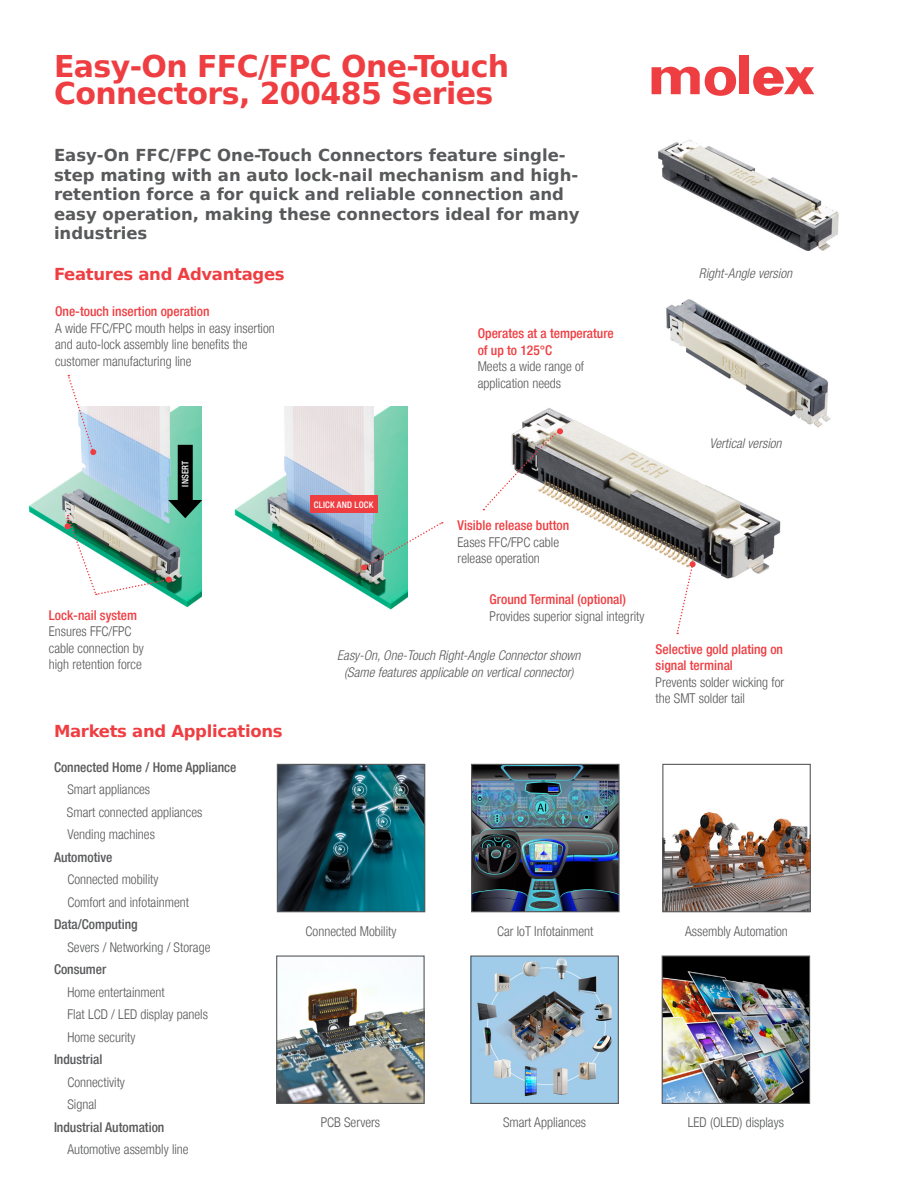
<style>
.page{position:relative;width:918px;height:1188px;background:#fff}
.page>*{position:absolute;margin:0;border:0;box-sizing:border-box;transform-origin:0 0}
.t1{font:700 30px/27px "Bitstream Vera Sans";letter-spacing:-.02em;color:#ef3e42}
.t2{font:700 16.5px/19.5px "Bitstream Vera Sans";color:#58595b}
.t3{font:700 16.5px "Bitstream Vera Sans";letter-spacing:-.02em;color:#ef3e42}
.t4{font:300 condensed 13.5px/16.5px "Helvetica Neue LT";color:#58595b}
.t5{font:500 condensed 13.5px/16.5px "Helvetica Neue LT";color:#ef3e42}
.t6{font:italic 300 condensed 13.5px/16.5px "Helvetica Neue LT Std";color:#58595b;text-align:center}
.t7{font:500 condensed 13.5px "Helvetica Neue LT";color:#58595b}
.t8{font:500 condensed 9px "Helvetica Neue LT";letter-spacing:.02em;color:#fff}
</style>
<div class="page">
<img style="left:234px;top:406px;width:173px;height:204px">
<img style="left:28px;top:406px;width:174px;height:202px">
<img style="left:522px;top:408px;width:259px;height:171px">
<svg style="left:67px;top:375px;width:30px;height:81px"></svg>
<svg style="left:482px;top:428px;width:81px;height:83px"></svg>
<svg style="left:676px;top:561px;width:20px;height:73px"></svg>
<img style="left:658px;top:139px;width:181px;height:112px">
<img style="left:634px;top:299px;width:197px;height:140px">
<img style="left:279px;top:766px;width:144px;height:144px">
<div style="left:277px;top:764px;width:148px;height:148px;border:1px solid #58595b"></div>
<img style="left:473px;top:766px;width:145px;height:144px">
<div style="left:471px;top:764px;width:149px;height:148px;border:1px solid #58595b"></div>
<img style="left:664px;top:812px;width:145px;height:98px">
<div style="left:662px;top:764px;width:149px;height:148px;border:1px solid #58595b"></div>
<img style="left:278px;top:976px;width:145px;height:126px">
<div style="left:276px;top:956px;width:149px;height:148px;border:1px solid #58595b"></div>
<img style="left:472px;top:958px;width:145px;height:144px">
<div style="left:470px;top:956px;width:149px;height:148px;border:1px solid #58595b"></div>
<img style="left:664px;top:958px;width:144px;height:144px">
<div style="left:662px;top:956px;width:148px;height:148px;border:1px solid #58595b"></div>
<svg style="left:361px;top:522px;width:82px;height:48px"></svg>
<div style="left:178px;top:445px;width:15px;height:62px;background:#000"></div>
<img style="left:65px;top:500px;width:137px;height:96px">
<div style="left:310px;top:495px;width:68px;height:18px;background:#ef3e42"></div>
<div style="left:739px;top:56px;width:10px;height:38px;background:#ef3e42"></div>
<svg style="left:652px;top:66px;width:84px;height:30px"></svg>
<svg style="left:753px;top:67px;width:61px;height:29px"></svg>
<h1 class="t1" style="left:54px;top:53px;width:457px">Easy-On FFC/FPC One-Touch<br>Connectors, 200485 Series</h1>
<p class="t2" style="left:54px;top:146px;width:527px">Easy-On FFC/FPC One-Touch Connectors feature single&shy;step mating with an auto lock-nail mechanism and high&shy;retention force a for quick and reliable connection and easy operation, making these connectors ideal for many industries</p>
<p class="t3" style="left:54px;top:265px;width:232px">Features and Advantages</p>
<p class="t5" style="left:55px;top:303px;width:156px">One-touch insertion operation</p>
<p class="t4" style="left:55px;top:320px;width:221px">A wide FFC/FPC mouth helps in easy insertion and auto-lock assembly line benefits the customer manufacturing line</p>
<p class="t5" style="left:478px;top:325px;width:138px">Operates at a temperature of up to 125°C</p>
<p class="t4" style="left:478px;top:358px;width:108px">Meets a wide range of application needs</p>
<p class="t6" style="left:699px;top:265px;width:95px">Right-Angle version</p>
<p class="t8" style="left:180px;top:487px;width:27px;rotate:-90deg">INSERT</p>
<p class="t5" style="left:49px;top:607px;width:90px">Lock-nail system</p>
<p class="t4" style="left:49px;top:623px;width:97px">Ensures FFC/FPC cable connection by high retention force</p>
<p class="t3" style="left:54px;top:722px;width:230px">Markets and Applications</p>
<p class="t6" style="left:709px;top:436px;width:74px">Vertical version</p>
<p class="t8" style="left:314px;top:500px;width:61px">CLICK AND LOCK</p>
<p class="t5" style="left:458px;top:517px;width:113px">Visible release button</p>
<p class="t4" style="left:458px;top:534px;width:103px">Eases FFC/FPC cable release operation</p>
<p class="t5" style="left:490px;top:591px;width:138px">Ground Terminal (optional)</p>
<p class="t4" style="left:490px;top:608px;width:156px">Provides superior signal integrity</p>
<p class="t6" style="left:337px;top:647px;width:245px">Easy-On, One-Touch Right-Angle Connector shown (Same features applicable on vertical connector)</p>
<p class="t5" style="left:656px;top:640px;width:129px">Selective gold plating on signal terminal</p>
<p class="t4" style="left:656px;top:674px;width:130px">Prevents solder wicking for the SMT solder tail</p>
<p class="t7" style="left:54px;top:759px;width:184px">Connected Home / Home Appliance</p>
<p class="t4" style="left:67px;top:778px;width:137px;line-height:22.5px">Smart appliances<br>Smart connected appliances<br>Vending machines</p>
<p class="t7" style="left:54px;top:849px;width:60px">Automotive</p>
<p class="t4" style="left:68px;top:868px;width:123px;line-height:22.5px">Connected mobility<br>Comfort and infotainment</p>
<p class="t7" style="left:54px;top:916px;width:85px">Data/Computing</p>
<p class="t4" style="left:68px;top:939px;width:144px">Severs / Networking / Storage</p>
<p class="t7" style="left:54px;top:961px;width:54px">Consumer</p>
<p class="t4" style="left:68px;top:981px;width:142px;line-height:22.5px">Home entertainment<br>Flat LCD / LED display panels<br>Home security</p>
<p class="t7" style="left:54px;top:1051px;width:50px">Industrial</p>
<p class="t4" style="left:68px;top:1071px;width:59px;line-height:22.5px">Connectivity<br>Signal</p>
<p class="t7" style="left:54px;top:1119px;width:112px">Industrial Automation</p>
<p class="t4" style="left:68px;top:1141px;width:123px">Automotive assembly line</p>
<p class="t4" style="left:306px;top:923px;width:92px">Connected Mobility</p>
<p class="t4" style="left:497px;top:923px;width:98px">Car IoT Infotainment</p>
<p class="t4" style="left:685px;top:923px;width:104px">Assembly Automation</p>
<p class="t4" style="left:321px;top:1114px;width:61px">PCB Servers</p>
<p class="t4" style="left:503px;top:1114px;width:85px">Smart Appliances</p>
<p class="t4" style="left:688px;top:1114px;width:98px">LED (OLED) displays</p>
</div>
